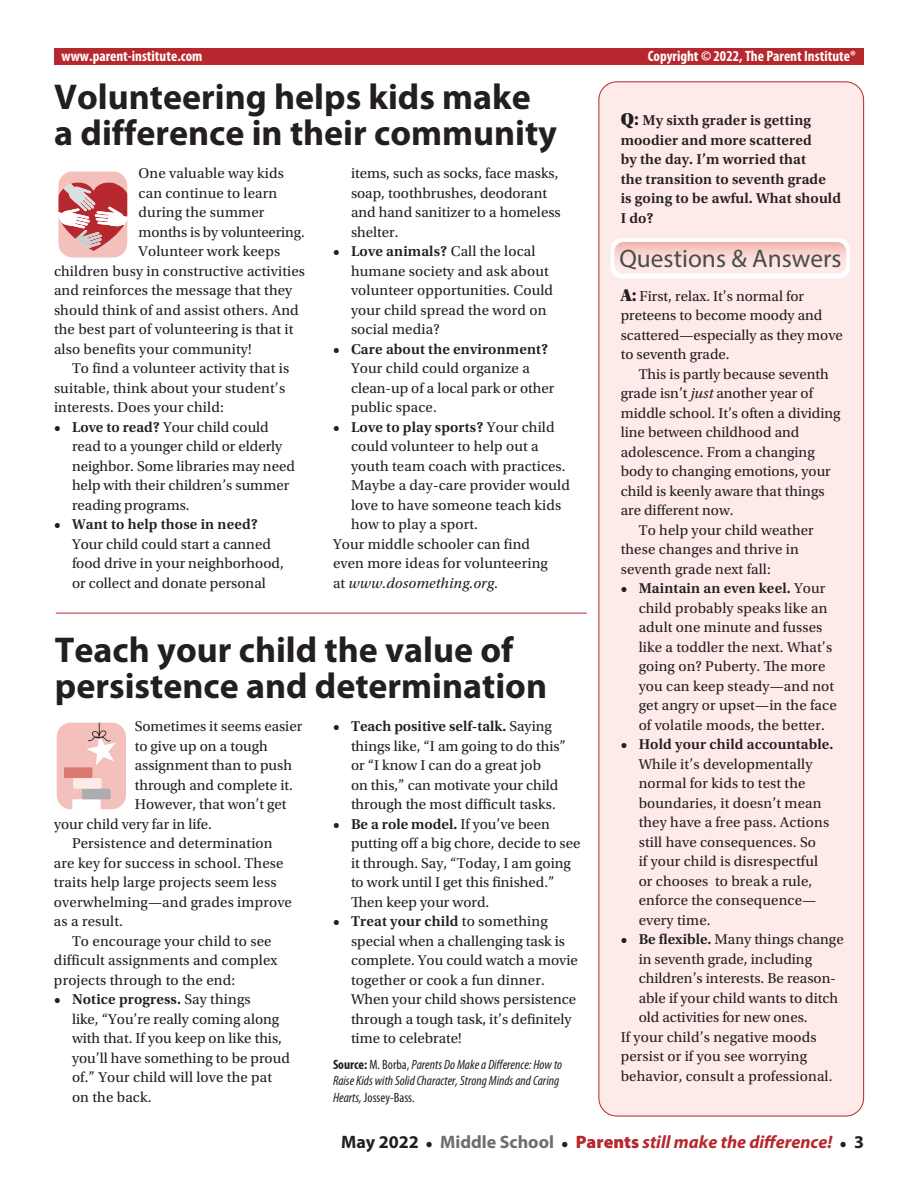
<style>
.page{position:relative;width:918px;height:1188px;background:#fff}
.page>*{position:absolute;margin:0;border:0;box-sizing:border-box;transform-origin:0 0}
.t1{font:700 36px/36px "Myriad Pro";color:#231f20}
.t2{font:25.35px "Block Berthold BQ";color:#4b4c4d}
.t3{font:italic 700 18px "Myriad Pro";color:#b6282d}
.t4{font:15px/19.5px "Utopia Std";letter-spacing:.01em;color:#231f20}
.t5{font:600 15px/19.5px "Utopia Std";letter-spacing:.01em;color:#231f20}
.t6{font:700 condensed 15px "Myriad Pro";color:#fff}
.t7{font:15px "Utopia Std";letter-spacing:-.01em;color:#231f20}
.t8{font:italic 15px "Utopia Std";letter-spacing:.01em;color:#231f20}
.t9{font:italic condensed 13.5px/16.5px "Myriad Pro";color:#231f20}
.s1{font-weight:600}
.s2{font-weight:400}
.s3{font-style:normal}
.s4{font-weight:700;font-style:normal}
.s5{font-family:"Utopia Std Black Headline";font-weight:400;font-size:18px}
.s6{font-family:"Utopia Std Black Headline";font-size:18px}
.s7{font-style:italic}
.s8{font-style:normal;color:#231f20}
.s9{font-family:"Utopia Std";font-style:normal;font-size:15px;color:#231f20}
.s10{font-style:normal;color:#6c6d70}
.s11{font-weight:900;font-style:normal}
</style>
<div class="page">
<div style="left:599px;top:82px;width:265px;height:1034px;background:#feeae8;border-radius:18px"></div>
<div style="left:54px;top:49px;width:810px;height:16px;background:#b6282d"></div>
<svg style="left:56px;top:722px;width:70px;height:88px;background:#efc5c1"></svg>
<svg style="left:58px;top:171px;width:70px;height:87px;background:#dc9898"></svg>
<hr style="left:56px;top:613px;width:531px;height:1px;background:#b6282d">
<div style="left:610px;top:238px;width:240px;height:40px;background:#fff"></div>
<img style="left:614px;top:242px;width:232px;height:32px">
<p class="t6" style="left:62px;top:46px;width:142px">www.parent-institute.com</p>
<p class="t6" style="left:648px;top:46px;width:210px">Copyright © 2022, The Parent Institute®</p>
<h1 class="t1" style="left:54px;top:77px;width:504px">Volunteering helps kids make a difference in their community</h1>
<p class="t4" style="left:139px;top:164px;width:147px">One valuable way kids</p>
<p class="t4" style="left:139px;top:183px;width:140px">can continue to learn</p>
<p class="t4" style="left:139px;top:203px;width:127px">during the summer</p>
<p class="t7" style="left:139px;top:224px;width:168px">months is by volunteering.</p>
<p class="t4" style="left:139px;top:242px;width:143px">Volunteer work keeps</p>
<p class="t4" style="left:54px;top:261px;width:253px">children busy in constructive activities</p>
<p class="t4" style="left:54px;top:281px;width:240px">and reinforces the message that they</p>
<p class="t4" style="left:54px;top:300px;width:246px">should think of and assist others. And</p>
<p class="t4" style="left:54px;top:320px;width:241px">the best part of volunteering is that it</p>
<p class="t4" style="left:54px;top:339px;width:199px">also benefits your community!</p>
<p class="t4" style="left:72px;top:359px;width:219px">To find a volunteer activity that is</p>
<p class="t4" style="left:54px;top:378px;width:233px">suitable, think about your student’s</p>
<p class="t4" style="left:54px;top:398px;width:171px">interests. Does your child:</p>
<p class="t4" style="left:72px;top:417px;width:224px;text-indent:-18px"><span class="s1">• Love to read?</span> Your child could read to a younger child or elderly neighbor. Some libraries may need help with their children’s summer reading programs.</p>
<p class="t5" style="left:54px;top:515px;width:206px">• Want to help those in need?</p>
<p class="t4" style="left:72px;top:534px;width:213px">Your child could start a canned food drive in your neighborhood, or collect and donate personal</p>
<p class="t4" style="left:351px;top:164px;width:211px">items, such as socks, face masks, soap, toothbrushes, deodorant and hand sanitizer to a homeless shelter.</p>
<p class="t4" style="left:351px;top:242px;width:204px;text-indent:-18px"><span class="s1">• Love animals?</span> Call the local humane society and ask about volunteer opportunities. Could your child spread the word on social media?</p>
<p class="t5" style="left:333px;top:339px;width:217px">• Care about the environment?</p>
<p class="t4" style="left:351px;top:359px;width:205px">Your child could organize a clean-up of a local park or other public space.</p>
<p class="t5" style="left:333px;top:417px;width:223px">• Love to play sports? <span class="s2">Your child</span></p>
<p class="t4" style="left:351px;top:437px;width:189px">could volunteer to help out a</p>
<p class="t4" style="left:351px;top:456px;width:216px">youth team coach with practices.</p>
<p class="t4" style="left:351px;top:476px;width:220px">Maybe a day-care provider would</p>
<p class="t4" style="left:351px;top:495px;width:212px">love to have someone teach kids</p>
<p class="t4" style="left:351px;top:515px;width:128px">how to play a sport.</p>
<p class="t4" style="left:333px;top:534px;width:199px">Your middle schooler can find</p>
<p class="t4" style="left:333px;top:554px;width:216px">even more ideas for volunteering</p>
<p class="t8" style="left:333px;top:574px;width:167px"><span class="s3">at</span> www.dosomething.org<span class="s3">.</span></p>
<h1 class="t1" style="left:55px;top:631px;width:494px">Teach your child the value of persistence and determination</h1>
<p class="t4" style="left:135px;top:717px;width:169px">Sometimes it seems easier</p>
<p class="t4" style="left:135px;top:736px;width:135px">to give up on a tough</p>
<p class="t4" style="left:135px;top:756px;width:159px">assignment than to push</p>
<p class="t4" style="left:135px;top:775px;width:160px">through and complete it.</p>
<p class="t4" style="left:135px;top:795px;width:153px">However, that won’t get</p>
<p class="t4" style="left:54px;top:814px;width:159px">your child very far in life.</p>
<p class="t4" style="left:72px;top:834px;width:202px">Persistence and determination</p>
<p class="t4" style="left:54px;top:853px;width:231px">are key for success in school. These</p>
<p class="t4" style="left:54px;top:873px;width:224px">traits help large projects seem less</p>
<p class="t4" style="left:54px;top:892px;width:239px">overwhelming—and grades improve</p>
<p class="t4" style="left:54px;top:912px;width:71px">as a result.</p>
<p class="t4" style="left:72px;top:931px;width:201px">To encourage your child to see</p>
<p class="t4" style="left:54px;top:951px;width:225px">difficult assignments and complex</p>
<p class="t4" style="left:54px;top:970px;width:183px">projects through to the end:</p>
<p class="t4" style="left:72px;top:990px;width:219px;text-indent:-18px"><span class="s1">• Notice progress.</span> Say things<br>like, “You’re really coming along with that. If you keep on like this, you’ll have something to be proud of.” Your child will love the pat on the back.</p>
<p class="t4" style="left:351px;top:717px;width:217px;text-indent:-18px"><span class="s1">• Teach positive self-talk.</span> Saying things like, “I am going to do this” or “I know I can do a great job<br>on this,” can motivate your child through the most difficult tasks.</p>
<p class="t4" style="left:351px;top:814px;width:231px;text-indent:-18px"><span class="s1">• Be a role model.</span> If you’ve been putting off a big chore, decide to see it through. Say, “Today, I am going to work until I get this finished.”<br>Then keep your word.</p>
<p class="t4" style="left:351px;top:912px;width:228px;text-indent:-18px"><span class="s1">• Treat your child</span> to something special when a challenging task is complete. You could watch a movie together or cook a fun dinner.<br>When your child shows persistence through a tough task, it’s definitely time to celebrate!</p>
<p class="t9" style="left:333px;top:1056px;width:231px"><span class="s4">Source:</span> <span class="s3">M. Borba,</span> Parents Do Make a Difference: How to<br>Raise Kids with Solid Character, Strong Minds and Caring<br>Hearts, <span class="s3">Jossey-Bass.</span></p>
<p class="t5" style="left:621px;top:111px;width:222px"><span class="s5">Q:</span> My sixth grader is getting moodier and more scattered<br>by the day. I’m worried that<br>the transition to seventh grade<br>is going to be awful. What should<br>I do?</p>
<h2 class="t2" style="left:619px;top:243px;width:224px">Questions &amp; Answers</h2>
<p class="t4" style="left:621px;top:287px;width:224px"><span class="s6">A:</span> First, relax. It’s normal for preteens to become moody and scattered—especially as they move to seventh grade.</p>
<p class="t4" style="left:639px;top:365px;width:192px">This is partly because seventh</p>
<p class="t4" style="left:621px;top:384px;width:194px">grade isn’t <span class="s7">just</span> another year of</p>
<p class="t4" style="left:621px;top:404px;width:221px">middle school. It’s often a dividing</p>
<p class="t4" style="left:621px;top:423px;width:180px">line between childhood and</p>
<p class="t4" style="left:621px;top:443px;width:196px">adolescence. From a changing</p>
<p class="t4" style="left:621px;top:462px;width:212px">body to changing emotions, your</p>
<p class="t4" style="left:621px;top:482px;width:205px">child is keenly aware that things</p>
<p class="t4" style="left:621px;top:501px;width:114px">are different now.</p>
<p class="t4" style="left:639px;top:521px;width:177px">To help your child weather</p>
<p class="t4" style="left:621px;top:540px;width:180px">these changes and thrive in</p>
<p class="t4" style="left:621px;top:560px;width:152px">seventh grade next fall:</p>
<p class="t4" style="left:639px;top:579px;width:200px;text-indent:-18px"><span class="s1">• Maintain an even keel.</span> Your child probably speaks like an adult one minute and fusses like a toddler the next. What’s going on? Puberty. The more you can keep steady—and not get angry or upset—in the face of volatile moods, the better.</p>
<p class="t5" style="left:621px;top:735px;width:214px">• Hold your child accountable.</p>
<p class="t4" style="left:639px;top:755px;width:192px">While it’s developmentally normal for kids to test the boundaries, it doesn’t mean they have a free pass. Actions still have consequences. So<br>if your child is disrespectful or chooses to break a rule, enforce the consequence— every time.</p>
<p class="t4" style="left:621px;top:930px;width:224px"><span class="s1">• Be flexible.</span> Many things change</p>
<p class="t4" style="left:639px;top:950px;width:175px">in seventh grade, including</p>
<p class="t4" style="left:639px;top:969px;width:199px">children’s interests. Be reason-</p>
<p class="t4" style="left:639px;top:989px;width:201px">able if your child wants to ditch</p>
<p class="t4" style="left:639px;top:1008px;width:170px">old activities for new ones.</p>
<p class="t4" style="left:621px;top:1028px;width:197px">If your child’s negative moods</p>
<p class="t4" style="left:621px;top:1047px;width:188px">persist or if you see worrying</p>
<p class="t4" style="left:621px;top:1067px;width:213px">behavior, consult a professional.</p>
<p class="t3" style="left:341px;top:1130px;width:524px"><span class="s8">May 2022</span> <span class="s9">•</span> <span class="s10">Middle School</span> <span class="s9">•</span> <span class="s11">Parents</span> still make the difference! <span class="s9">•</span> <span class="s8">3</span></p>
</div>
